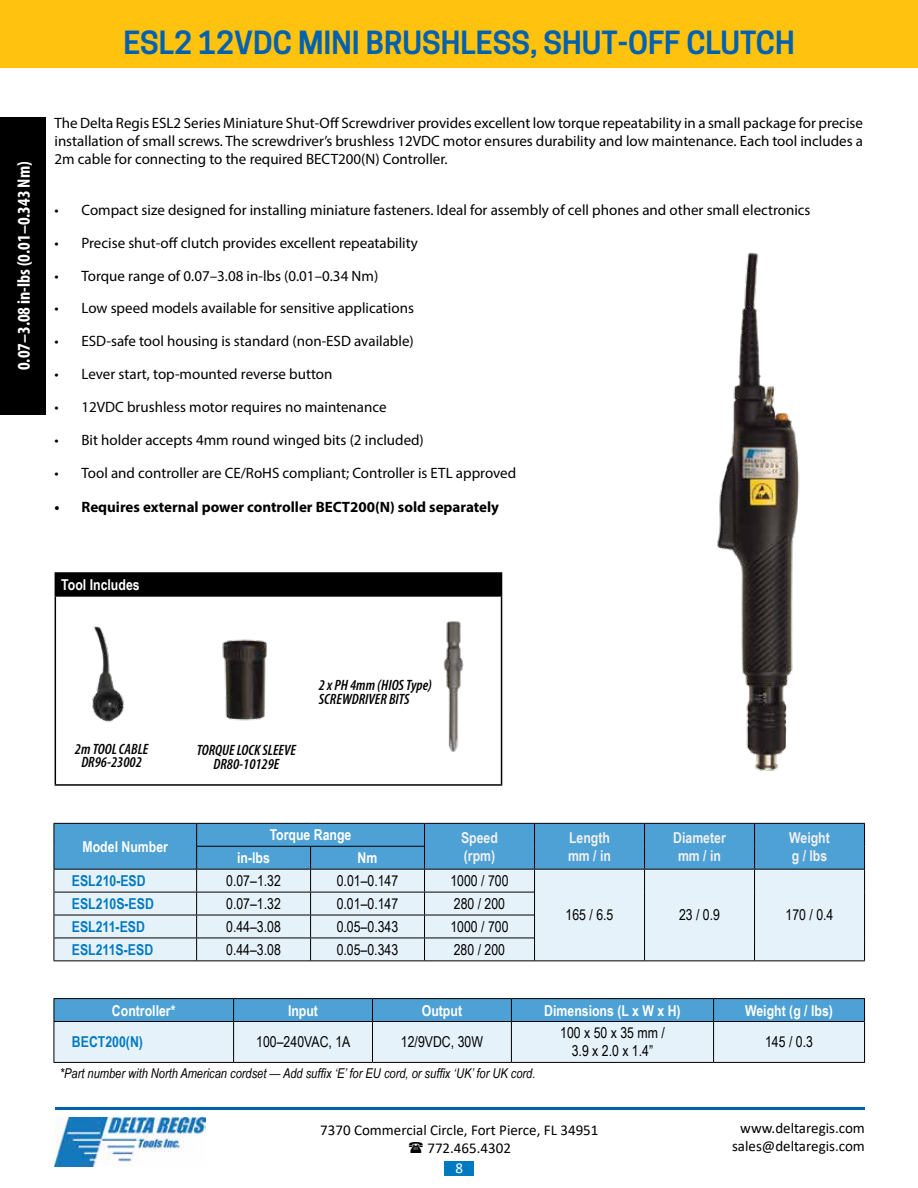
<style>
.page{position:relative;width:918px;height:1188px;background:#fff}
.page>*{position:absolute;margin:0;border:0;box-sizing:border-box;transform-origin:0 0}
.t1{font:600 30px "Cooper Hewitt";color:#0061af}
.t2{font:700 condensed 18px "Myriad Pro";color:#fff}
.t3{font:15px/18px "Myriad Pro";color:#000;text-align:justify}
.t4{font:15px/18px "Arial Narrow";color:#000;text-align:center}
.t5{font:700 15px "Arial Narrow";color:#fff}
.t6{font:15px/18px "Calibri";color:#000;text-align:center}
.t7{font:italic 600 condensed 15px/13.5px "Myriad Pro";color:#000;text-align:center}
.t8{font:700 15px "Myriad Pro";color:#000}
.t9{font:700 15px "Arial Narrow";color:#0079c1}
.t10{font:700 15px/18px "Arial Narrow";color:#f0f0f1}
.t11{font:15px "Calibri";color:#fff}
.t12{font:italic 13.5px "Arial Narrow";color:#000}
</style>
<div class="page">
<div style="left:0;top:0;width:918px;height:67px;background:#ffc20e"></div>
<img style="left:55px;top:1117px;width:150px;height:50px">
<hr style="left:55px;top:1107px;width:810px;height:3px;background:#0061af">
<div style="left:444px;top:1161px;width:30px;height:15px;background:#0079c1"></div>
<svg style="left:54px;top:823px;width:811px;height:138px;background:#afd0e4"></svg>
<hr style="left:54px;top:892px;width:143px;height:1px;background:#000">
<hr style="left:197px;top:892px;width:114px;height:1px;background:#000">
<hr style="left:311px;top:892px;width:114px;height:1px;background:#000">
<hr style="left:425px;top:892px;width:109px;height:1px;background:#000">
<hr style="left:54px;top:915px;width:143px;height:1px;background:#000">
<hr style="left:197px;top:915px;width:114px;height:1px;background:#000">
<hr style="left:311px;top:915px;width:114px;height:1px;background:#000">
<hr style="left:425px;top:915px;width:109px;height:1px;background:#000">
<hr style="left:54px;top:938px;width:143px;height:1px;background:#000">
<hr style="left:197px;top:938px;width:114px;height:1px;background:#000">
<hr style="left:311px;top:938px;width:114px;height:1px;background:#000">
<hr style="left:425px;top:938px;width:109px;height:1px;background:#000">
<img style="left:689px;top:252px;width:157px;height:592px">
<div style="left:55px;top:573px;width:447px;height:23px;background:#000"></div>
<hr style="left:55px;top:572px;width:447px;height:2px;background:#000">
<hr style="left:55px;top:595px;width:447px;height:2px;background:#000">
<hr style="left:55px;top:597px;width:1px;height:187px;background:#000">
<hr style="left:501px;top:597px;width:1px;height:187px;background:#000">
<hr style="left:55px;top:784px;width:447px;height:2px;background:#000">
<img style="left:92px;top:626px;width:32px;height:96px">
<img style="left:443px;top:621px;width:21px;height:131px">
<img style="left:222px;top:639px;width:45px;height:82px">
<hr style="left:511px;top:998px;width:203px;height:1px;background:#000">
<hr style="left:714px;top:998px;width:151px;height:1px;background:#000">
<svg style="left:54px;top:999px;width:811px;height:63px;background:#abd0e6"></svg>
<hr style="left:54px;top:998px;width:180px;height:1px;background:#000">
<hr style="left:234px;top:998px;width:139px;height:1px;background:#000">
<hr style="left:373px;top:998px;width:138px;height:1px;background:#000">
<hr style="left:233px;top:1022px;width:1px;height:40px;background:#000">
<hr style="left:372px;top:1022px;width:1px;height:40px;background:#000">
<hr style="left:54px;top:1062px;width:180px;height:1px;background:#000">
<hr style="left:234px;top:1062px;width:139px;height:1px;background:#000">
<hr style="left:373px;top:1062px;width:138px;height:1px;background:#000">
<hr style="left:511px;top:1062px;width:203px;height:1px;background:#000">
<hr style="left:714px;top:1062px;width:151px;height:1px;background:#000">
<hr style="left:54px;top:1022px;width:1px;height:40px;background:#000">
<hr style="left:511px;top:1022px;width:1px;height:40px;background:#000">
<hr style="left:713px;top:1022px;width:1px;height:40px;background:#000">
<hr style="left:864px;top:1022px;width:1px;height:40px;background:#000">
<div style="left:0;top:117px;width:45px;height:298px;background:#000"></div>
<h1 class="t1" style="left:123px;top:25px;width:673px">ESL2 12VDC MINI BRUSHLESS, SHUT-OFF CLUTCH</h1>
<p class="t2" style="left:12px;top:370px;width:210px;rotate:-90deg">0.07–3.08 in-lbs (0.01–0.343 Nm)</p>
<p class="t3" style="left:54px;top:114px;width:810px">The Delta Regis ESL2 Series Miniature Shut-Off Screwdriver provides excellent low torque repeatability in a small package for precise installation of small screws. The screwdriver’s brushless 12VDC motor ensures durability and low maintenance. Each tool includes a 2m cable for connecting to the required BECT200(N) Controller.</p>
<p class="t3" style="left:54px;top:200px;width:758px">• Compact size designed for installing miniature fasteners. Ideal for assembly of cell phones and other small electronics</p>
<p class="t3" style="left:54px;top:233px;width:365px">• Precise shut-off clutch provides excellent repeatability</p>
<p class="t3" style="left:54px;top:266px;width:325px">• Torque range of 0.07–3.08 in-lbs (0.01–0.34 Nm)</p>
<p class="t3" style="left:54px;top:299px;width:361px">• Low speed models available for sensitive applications</p>
<p class="t3" style="left:54px;top:332px;width:361px">• ESD-safe tool housing is standard (non-ESD available)</p>
<p class="t3" style="left:54px;top:365px;width:280px">• Lever start, top-mounted reverse button</p>
<p class="t3" style="left:54px;top:398px;width:334px">• 12VDC brushless motor requires no maintenance</p>
<p class="t3" style="left:54px;top:431px;width:371px">• Bit holder accepts 4mm round winged bits (2 included)</p>
<p class="t3" style="left:54px;top:464px;width:463px">• Tool and controller are CE/RoHS compliant; Controller is ETL approved</p>
<p class="t8" style="left:54px;top:498px;width:446px">• Requires external power controller BECT200(N) sold separately</p>
<p class="t5" style="left:61px;top:573px;width:80px">Tool Includes</p>
<p class="t7" style="left:75px;top:743px;width:75px">2m TOOL CABLE<br>DR96-23002</p>
<p class="t5" style="left:83px;top:835px;width:87px">Model Number</p>
<p class="t7" style="left:197px;top:744px;width:101px">TORQUE LOCK SLEEVE<br>DR80-10129E</p>
<p class="t7" style="left:319px;top:679px;width:115px;text-align:left">2 x PH 4mm (HIOS Type)<br>SCREWDRIVER BITS</p>
<p class="t5" style="left:270px;top:824px;width:83px">Torque Range</p>
<p class="t10" style="left:461px;top:828px;width:38px">Speed (rpm)</p>
<p class="t10" style="left:568px;top:828px;width:45px">Length mm / in</p>
<p class="t10" style="left:673px;top:828px;width:54px;text-align:center">Diameter mm / in</p>
<p class="t10" style="left:789px;top:828px;width:42px">Weight</p>
<p class="t5" style="left:237px;top:847px;width:34px">in-lbs</p>
<p class="t5" style="left:358px;top:847px;width:21px">Nm</p>
<p class="t10" style="left:792px;top:846px;width:37px">g / lbs</p>
<p class="t9" style="left:72px;top:869px;width:75px">ESL210-ESD</p>
<p class="t4" style="left:226px;top:871px;width:56px">0.07–1.32</p>
<p class="t4" style="left:337px;top:871px;width:63px">0.01–0.147</p>
<p class="t4" style="left:450px;top:871px;width:60px">1000 / 700</p>
<p class="t9" style="left:72px;top:892px;width:84px">ESL210S-ESD</p>
<p class="t4" style="left:226px;top:894px;width:56px">0.07–1.32</p>
<p class="t4" style="left:337px;top:894px;width:63px">0.01–0.147</p>
<p class="t4" style="left:454px;top:894px;width:53px">280 / 200</p>
<p class="t9" style="left:72px;top:915px;width:75px">ESL211-ESD</p>
<p class="t4" style="left:226px;top:917px;width:56px">0.44–3.08</p>
<p class="t4" style="left:337px;top:917px;width:63px">0.05–0.343</p>
<p class="t4" style="left:450px;top:917px;width:60px">1000 / 700</p>
<p class="t9" style="left:72px;top:938px;width:83px">ESL211S-ESD</p>
<p class="t4" style="left:226px;top:940px;width:56px">0.44–3.08</p>
<p class="t4" style="left:337px;top:940px;width:63px">0.05–0.343</p>
<p class="t4" style="left:454px;top:940px;width:53px">280 / 200</p>
<p class="t4" style="left:566px;top:906px;width:49px">165 / 6.5</p>
<p class="t4" style="left:679px;top:906px;width:43px">23 / 0.9</p>
<p class="t4" style="left:786px;top:906px;width:49px">170 / 0.4</p>
<p class="t5" style="left:112px;top:999px;width:65px">Controller*</p>
<p class="t5" style="left:288px;top:999px;width:32px">Input</p>
<p class="t5" style="left:422px;top:999px;width:42px">Output</p>
<p class="t5" style="left:544px;top:999px;width:138px">Dimensions (L x W x H)</p>
<p class="t5" style="left:745px;top:999px;width:89px">Weight (g / lbs)</p>
<p class="t9" style="left:72px;top:1031px;width:73px">BECT200(N)</p>
<p class="t4" style="left:256px;top:1033px;width:96px">100–240VAC, 1A</p>
<p class="t4" style="left:401px;top:1033px;width:84px">12/9VDC, 30W</p>
<p class="t4" style="left:560px;top:1024px;width:106px">100 x 50 x 35 mm /<br>3.9 x 2.0 x 1.4”</p>
<p class="t4" style="left:765px;top:1033px;width:49px">145 / 0.3</p>
<p class="t12" style="left:60px;top:1064px;width:477px">*Part number with North American cordset — Add suffix ‘E’ for EU cord, or suffix ‘UK’ for UK cord.</p>
<p class="t6" style="left:427px;top:1121px;width:173px;text-align:left;text-indent:-107px">7370 Commercial Circle, Fort Pierce, FL 34951<br>772.465.4302</p>
<p class="t11" style="left:456px;top:1157px;width:9px">8</p>
<p class="t6" style="left:732px;top:1119px;width:134px">www.deltaregis.com sales@deltaregis.com</p>
</div>
